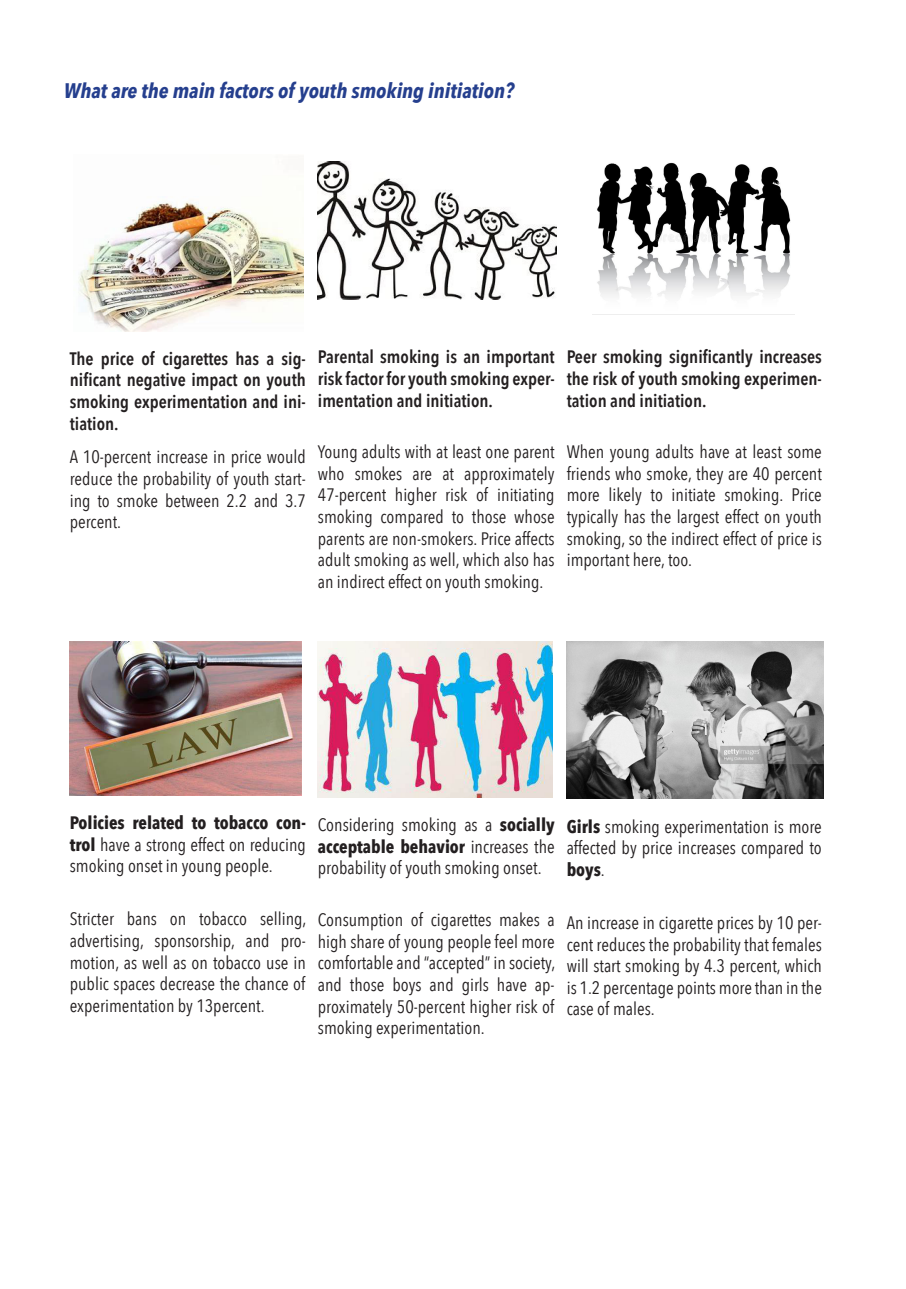
<style>
.page{position:relative;width:906px;height:1289px;background:#fff}
.page>*{position:absolute;margin:0;border:0;box-sizing:border-box;transform-origin:0 0}
.t1{font:italic 700 21px "Avenir Next Condensed";color:#253f8e}
.t2{font:18px/21.6px "Avenir Next Condensed";color:#231f20;text-align:justify}
.t3{font:600 18px/21.6px "Avenir Next Condensed";color:#231f20;text-align:justify}
.s1{font-weight:700}
</style>
<div class="page">
<img style="left:78px;top:201px;width:226px;height:130px">
<img style="left:318px;top:162px;width:238px;height:137px">
<img style="left:593px;top:162px;width:201px;height:153px">
<img style="left:70px;top:641px;width:231px;height:154px">
<img style="left:318px;top:641px;width:234px;height:156px">
<img style="left:567px;top:641px;width:257px;height:158px">
<p class="t1" style="left:64px;top:77px;width:451px">What are the main factors of youth smoking initiation?</p>
<p class="t3" style="left:70px;top:347px;width:237px">The price of cigarettes has a sig&shy;nificant negative impact on youth smoking experimentation and ini&shy;tiation.</p>
<p class="t2" style="left:70px;top:445px;width:237px">A 10-percent increase in price would reduce the probability of youth start&shy;ing to smoke between 2.2 and 3.7 percent.</p>
<p class="t3" style="left:318px;top:346px;width:238px">Parental smoking is an important risk factor for youth smoking exper&shy;imentation and initiation.</p>
<p class="t2" style="left:318px;top:440px;width:238px">Young adults with at least one parent who smokes are at approximately 47-percent higher risk of initiating smoking compared to those whose parents are non-smokers. Price affects adult smoking as well, which also has an indirect effect on youth smoking.</p>
<p class="t3" style="left:567px;top:346px;width:257px">Peer smoking significantly increases the risk of youth smoking experimen&shy;tation and initiation.</p>
<p class="t2" style="left:567px;top:440px;width:257px">When young adults have at least some friends who smoke, they are 40 percent more likely to initiate smoking. Price typically has the largest effect on youth smoking, so the indirect effect of price is important here, too.</p>
<p class="t2" style="left:70px;top:811px;width:237px"><span class="s1">Policies related to tobacco con&shy;trol</span> have a strong effect on reducing smoking onset in young people.</p>
<p class="t2" style="left:70px;top:907px;width:238px">Stricter bans on tobacco selling, advertising, sponsorship, and pro&shy;motion, as well as on tobacco use in public spaces decrease the chance of experimentation by 13percent.</p>
<p class="t2" style="left:318px;top:813px;width:238px">Considering smoking as a <span class="s1">socially acceptable behavior</span> increases the probability of youth smoking onset.</p>
<p class="t2" style="left:318px;top:908px;width:239px">Consumption of cigarettes makes a high share of young people feel more comfortable and “accepted” in society, and those boys and girls have ap&shy;proximately 50-percent higher risk of smoking experimentation.</p>
<p class="t2" style="left:567px;top:814px;width:257px"><span class="s1">Girls</span> smoking experimentation is more affected by price increases compared to <span class="s1">boys</span>.</p>
<p class="t2" style="left:567px;top:910px;width:257px">An increase in cigarette prices by 10 per&shy;cent reduces the probability that females will start smoking by 4.3 percent, which is 1.2 percentage points more than in the case of males.</p>
</div>
